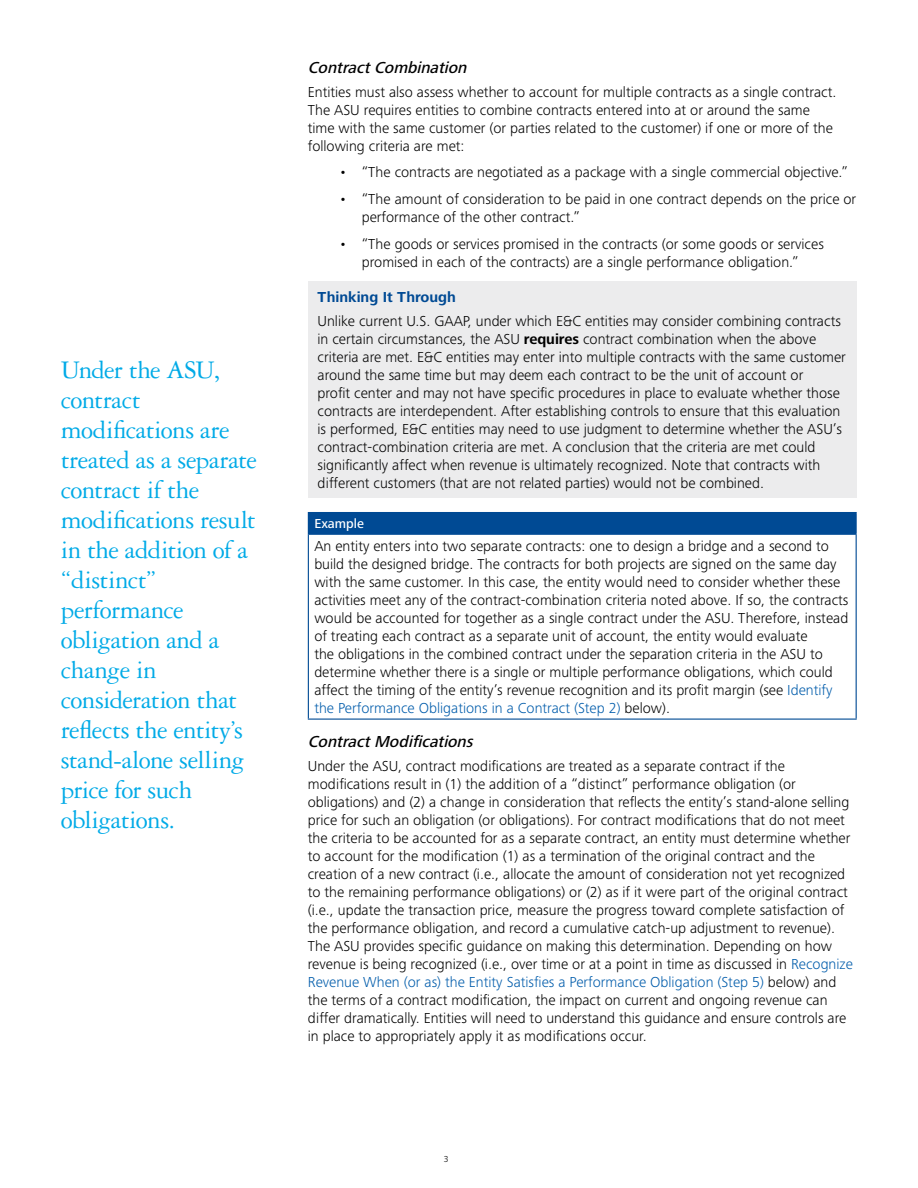
<style>
.page{position:relative;width:918px;height:1188px;background:#fff}
.page>*{position:absolute;margin:0;border:0;box-sizing:border-box;transform-origin:0 0}
.t1{font:27px/30px "Garamond 3 LT Std";letter-spacing:-.02em;color:#00aae7}
.t2{font:italic 500 16.5px "Frutiger Next Pro";color:#000}
.t3{font:300 15px/18px "Frutiger Next Pro";color:#000}
.t4{font:700 15px "Frutiger Next Pro";color:#004a94}
.t5{font:500 13.5px "Frutiger Next Pro";color:#fff}
.t6{font:300 9px "Frutiger Next Pro";color:#000}
.s1{font-weight:700}
.s2{color:#005cab}
</style>
<div class="page">
<div style="left:308px;top:281px;width:549px;height:216px;background:#ececed"></div>
<div style="left:308px;top:513px;width:548px;height:21px;background:#004a94"></div>
<hr style="left:308px;top:512px;width:549px;height:1px;background:#004a94">
<svg style="left:856px;top:513px;width:1px;height:21px"></svg>
<hr style="left:308px;top:534px;width:549px;height:1px;background:#004a94">
<hr style="left:308px;top:535px;width:1px;height:184px;background:#004a94">
<hr style="left:856px;top:535px;width:1px;height:184px;background:#004a94">
<hr style="left:308px;top:719px;width:549px;height:1px;background:#004a94">
<p class="t1" style="left:61px;top:355px;width:198px">Under the ASU, contract modifications are treated as a separate contract if the modifications result in the addition of a “distinct” performance obligation and a change in consideration that reflects the entity’s stand-alone selling price for such obligations.</p>
<p class="t2" style="left:308px;top:58px;width:165px">ContractCombination</p>
<p class="t3" style="left:308px;top:83px;width:530px">Entities must also assess whether to account for multiple contracts as a single contract.<br>The ASU requires entities to combine contracts entered into at or around the same time with the same customer (or parties related to the customer) if one or more of the following criteria are met:</p>
<p class="t3" style="left:339px;top:163px;width:510px">• “The contracts are negotiated as a package with a single commercial objective.”</p>
<p class="t3" style="left:362px;top:190px;width:496px;text-indent:-22px">• “The amount of consideration to be paid in one contract depends on the price or performance of the other contract.”</p>
<p class="t3" style="left:339px;top:235px;width:486px;text-align:center">• “The goods or services promised in the contracts (or some goods or services promised in each of the contracts) are a single performance obligation.”</p>
<p class="t4" style="left:318px;top:288px;width:140px">Thinking It Through</p>
<p class="t3" style="left:318px;top:312px;width:530px">Unlike current U.S. GAAP, under which E&amp;C entities may consider combining contracts in certain circumstances, the ASU <span class="s1">requires</span> contract combination when the above criteria are met. E&amp;C entities may enter into multiple contracts with the same customer around the same time but may deem each contract to be the unit of account or<br>profit center and may not have specific procedures in place to evaluate whether those contracts are interdependent. After establishing controls to ensure that this evaluation is performed, E&amp;C entities may need to use judgment to determine whether the ASU’s contract-combination criteria are met. A conclusion that the criteria are met could significantly affect when revenue is ultimately recognized. Note that contracts with different customers (that are not related parties) would not be combined.</p>
<p class="t5" style="left:314px;top:516px;width:51px">Example</p>
<p class="t3" style="left:314px;top:537px;width:536px">An entity enters into two separate contracts: one to design a bridge and a second to build the designed bridge. The contracts for both projects are signed on the same day with the same customer. In this case, the entity would need to consider whether these activities meet any of the contract-combination criteria noted above. If so, the contracts would be accounted for together as a single contract under the ASU. Therefore, instead of treating each contract as a separate unit of account, the entity would evaluate<br>the obligations in the combined contract under the separation criteria in the ASU to determine whether there is a single or multiple performance obligations, which could affect the timing of the entity’s revenue recognition and its profit margin (see <span class="s2">Identify the Performance Obligations in a Contract (Step 2)</span> below).</p>
<p class="t2" style="left:308px;top:732px;width:171px">ContractModifications</p>
<p class="t3" style="left:308px;top:757px;width:547px">Under the ASU, contract modifications are treated as a separate contract if the modifications result in (1) the addition of a “distinct” performance obligation (or obligations) and (2) a change in consideration that reflects the entity’s stand-alone selling price for such an obligation (or obligations). For contract modifications that do not meet the criteria to be accounted for as a separate contract, an entity must determine whether to account for the modification (1) as a termination of the original contract and the creation of a new contract (i.e., allocate the amount of consideration not yet recognized to the remaining performance obligations) or (2) as if it were part of the original contract (i.e., update the transaction price, measure the progress toward complete satisfaction of the performance obligation, and record a cumulative catch-up adjustment to revenue).<br>The ASU provides specific guidance on making this determination. Depending on how revenue is being recognized (i.e., over time or at a point in time as discussed in <span class="s2">Recognize Revenue When (or as) the Entity Satisfies a Performance Obligation (Step 5)</span> below) and the terms of a contract modification, the impact on current and ongoing revenue can differ dramatically. Entities will need to understand this guidance and ensure controls are in place to appropriately apply it as modifications occur.</p>
<p class="t6" style="left:444px;top:1154px;width:6px">3</p>
</div>
